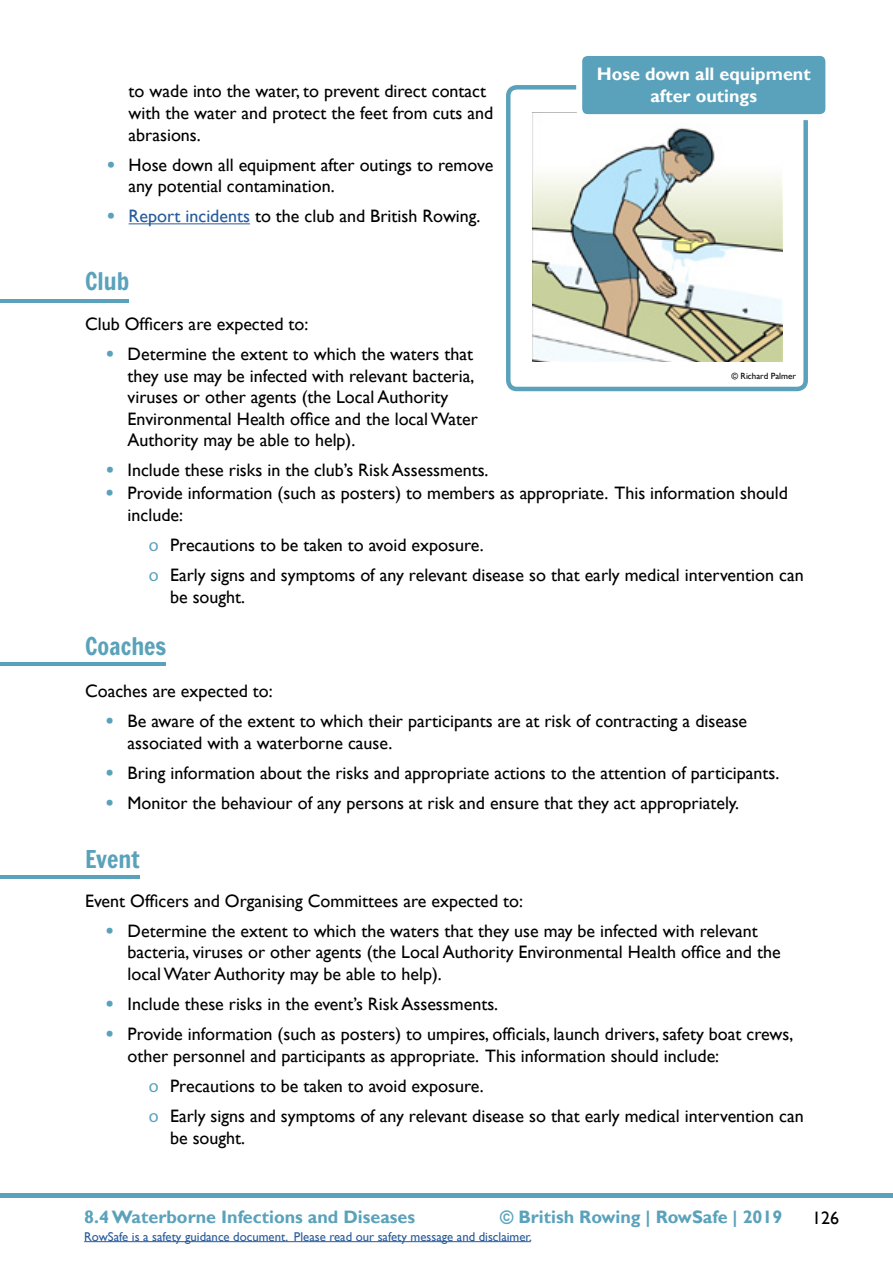
<style>
.page{position:relative;width:893px;height:1263px;background:#fff}
.page>*{position:absolute;margin:0;border:0;box-sizing:border-box;transform-origin:0 0}
.t1{font:24px "Francois One";color:#5aa2bb}
.t2{font:18px/21.6px "Gill Sans";color:#000}
.t3{font:700 18px "Gill Sans";color:#5aa2bb}
.t4{font:700 18px/21.6px "Gill Sans";color:#fff;text-align:center}
.t5{font:12.75px "Gill Sans";color:#275b9b}
.t6{font:9px "Gill Sans";color:#000}
.s1{font-family:"Francois One";color:#5aa2bb}
.s2{color:#275b9b}
.s3{font-family:"Myriad Pro";color:#5aa2bb}
</style>
<div class="page">
<hr style="left:0;top:1193px;width:893px;height:4px;background:#5aa2bb">
<hr style="left:84px;top:1241px;width:447px;height:1px;background:#275b9b">
<hr style="left:0;top:662px;width:166px;height:4px;background:#5aa2bb">
<hr style="left:0;top:299px;width:128px;height:3px;background:#5aa2bb">
<img style="left:533px;top:127px;width:250px;height:235px">
<div style="left:506px;top:85px;width:302px;height:306px;border:4px solid #5aa2bb;border-radius:9px"></div>
<div style="left:579px;top:53px;width:249px;height:64px;background:#5aa2bb;border-radius:9px"></div>
<div style="left:576px;top:50px;width:255px;height:70px;border:6px solid #fff;border-radius:9px"></div>
<hr style="left:129px;top:223px;width:121px;height:1px;background:#275b9b">
<hr style="left:0;top:875px;width:139px;height:4px;background:#5aa2bb">
<p class="t2" style="left:129px;top:81px;width:366px">to wade into the water, to prevent direct contact with the water and protect the feet from cuts and abrasions.</p>
<p class="t2" style="left:129px;top:154px;width:366px;text-indent:-21px"><span class="s1">•</span> Hose down all equipment after outings to remove any potential contamination.</p>
<p class="t2" style="left:107px;top:206px;width:375px"><span class="s1">•</span> <span class="s2">Report incidents</span> to the club and British Rowing.</p>
<h1 class="t1" style="left:85px;top:264px;width:46px">Club</h1>
<p class="t2" style="left:85px;top:313px;width:225px">Club Officers are expected to:</p>
<p class="t2" style="left:128px;top:343px;width:352px;text-indent:-21px"><span class="s1">•</span> Determine the extent to which the waters that they use may be infected with relevant bacteria, viruses or other agents (the Local Authority Environmental Health office and the local Water Authority may be able to help).</p>
<p class="t2" style="left:106px;top:460px;width:384px"><span class="s1">•</span> Include these risks in the club’s Risk Assessments.</p>
<p class="t4" style="left:597px;top:64px;width:216px">Hose down all equipment after outings</p>
<p class="t6" style="left:731px;top:371px;width:66px">© Richard Palmer</p>
<p class="t2" style="left:128px;top:483px;width:662px;text-indent:-21px"><span class="s1">•</span> Provide information (such as posters) to members as appropriate. This information should include:</p>
<p class="t2" style="left:149px;top:530px;width:656px;line-height:30.2px"><span class="s3">o</span> Precautions to be taken to avoid exposure.<br><span class="s3">o</span> Early signs and symptoms of any relevant disease so that early medical intervention can</p>
<p class="t2" style="left:170px;top:586px;width:77px">be sought.</p>
<h1 class="t1" style="left:85px;top:629px;width:83px">Coaches</h1>
<p class="t2" style="left:85px;top:680px;width:189px">Coaches are expected to:</p>
<p class="t2" style="left:128px;top:711px;width:621px;text-indent:-21px"><span class="s1">•</span> Be aware of the extent to which their participants are at risk of contracting a disease associated with a waterborne cause.</p>
<p class="t2" style="left:106px;top:762px;width:675px"><span class="s1">•</span> Bring information about the risks and appropriate actions to the attention of participants.</p>
<p class="t2" style="left:106px;top:792px;width:634px"><span class="s1">•</span> Monitor the behaviour of any persons at risk and ensure that they act appropriately.</p>
<h1 class="t1" style="left:85px;top:841px;width:56px">Event</h1>
<p class="t2" style="left:85px;top:890px;width:440px">Event Officers and Organising Committees are expected to:</p>
<p class="t2" style="left:128px;top:920px;width:655px;text-indent:-21px"><span class="s1">•</span> Determine the extent to which the waters that they use may be infected with relevant bacteria, viruses or other agents (the Local Authority Environmental Health office and the local Water Authority may be able to help).</p>
<p class="t2" style="left:106px;top:993px;width:393px"><span class="s1">•</span> Include these risks in the event’s Risk Assessments.</p>
<p class="t2" style="left:128px;top:1023px;width:667px;text-indent:-21px"><span class="s1">•</span> Provide information (such as posters) to umpires, officials, launch drivers, safety boat crews, other personnel and participants as appropriate. This information should include:</p>
<p class="t2" style="left:149px;top:1071px;width:656px;line-height:30.2px"><span class="s3">o</span> Precautions to be taken to avoid exposure.<br><span class="s3">o</span> Early signs and symptoms of any relevant disease so that early medical intervention can</p>
<p class="t2" style="left:170px;top:1127px;width:77px">be sought.</p>
<p class="t3" style="left:84px;top:1206px;width:333px">8.4 Waterborne Infections and Diseases</p>
<p class="t3" style="left:500px;top:1206px;width:284px">© British Rowing | RowSafe | 2019</p>
<p class="t2" style="left:812px;top:1207px;width:28px">126</p>
<p class="t5" style="left:84px;top:1229px;width:449px">RowSafe is a safety guidance document. Please read our safety message and disclaimer.</p>
</div>
